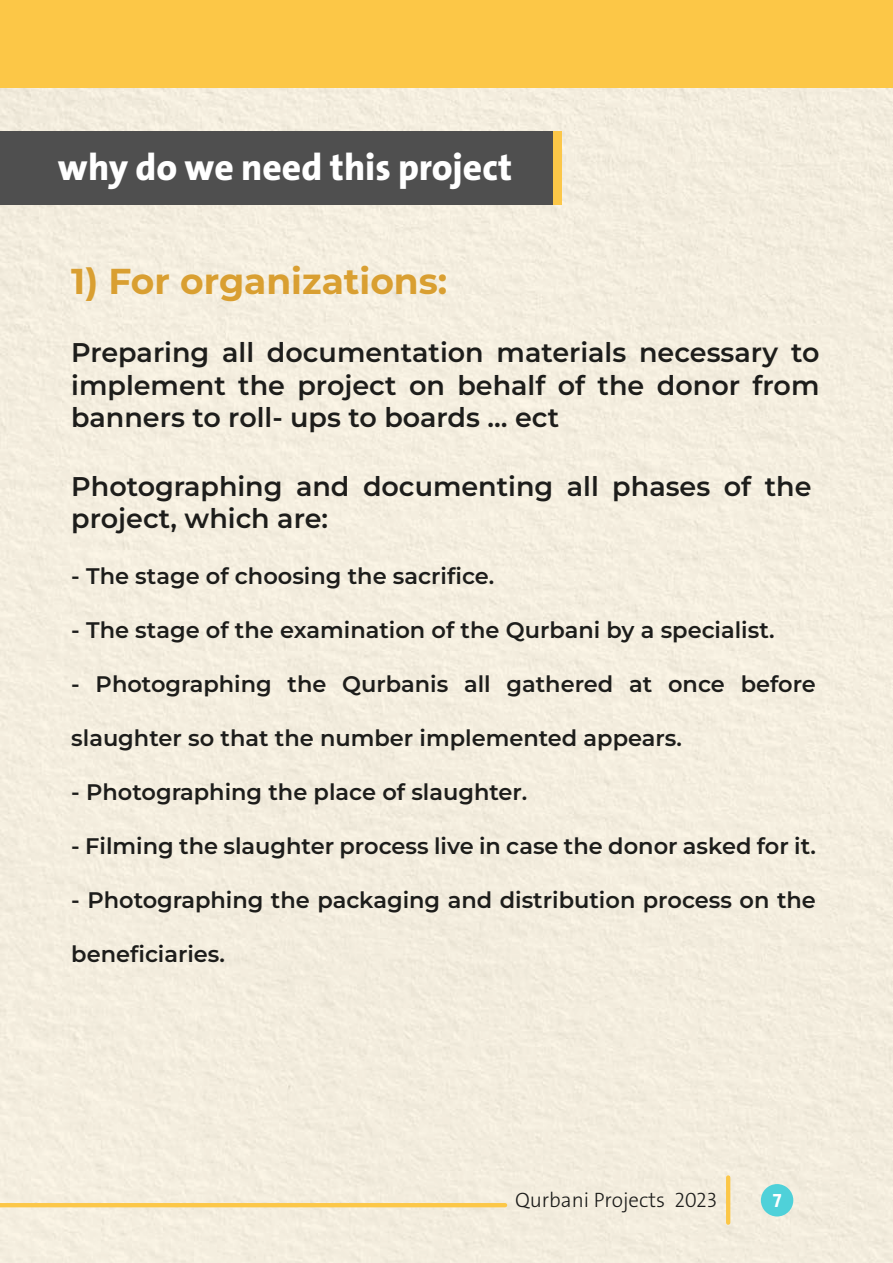
<style>
.page{position:relative;width:893px;height:1263px;background:#fff}
.page>*{position:absolute;margin:0;border:0;box-sizing:border-box;transform-origin:0 0}
.t1{font:800 37.5px "Bahij The Sans Arabic";color:#fff}
.t2{font:700 36px "Montserrat";color:#d99f31}
.t3{font:600 27px/32.4px "Montserrat";color:#1d1d1b;text-align:justify}
.t4{font:600 22.5px "Montserrat";color:#1d1d1b}
.t5{font:300 20.85px "The Sans Arabic";color:#1d1d1b}
.t6{font:700 19.2px "Bahij The Sans Arabic";color:#fff}
</style>
<div class="page">
<div style="left:0;top:88px;width:893px;height:1175px;background:#f4edde"></div>
<div style="left:0;top:0;width:893px;height:88px;background:#fcc747"></div>
<hr style="left:0;top:1203px;width:505px;height:4px;background:#fcc747">
<hr style="left:726px;top:1177px;width:4px;height:46px;background:#fcc747">
<div style="left:761px;top:1184px;width:32px;height:32px;background:#4fd1d9;border-radius:50%"></div>
<div style="left:0;top:132px;width:552px;height:73px;background:#4f4f4f"></div>
<h1 class="t1" style="left:58px;top:151px;width:456px">why do we need this project</h1>
<h2 class="t2" style="left:71px;top:257px;width:378px">1) For organizations:</h2>
<p class="t3" style="left:71px;top:338px;width:750px">Preparing all documentation materials necessary to implement the project on behalf of the donor from banners to roll- ups to boards Ö ect</p>
<p class="t3" style="left:71px;top:472px;width:742px">Photographing and documenting all phases of the project, which are:</p>
<p class="t4" style="left:71px;top:561px;width:425px">- The stage of choosing the sacrifice.</p>
<p class="t4" style="left:71px;top:620px;width:705px">- The stage of the examination of the Qurbani by a specialist.</p>
<p class="t4" style="left:71px;top:674px;width:746px">- Photographing the Qurbanis all gathered at once before</p>
<p class="t4" style="left:71px;top:728px;width:612px">slaughter so that the number implemented appears.</p>
<p class="t4" style="left:71px;top:782px;width:458px">- Photographing the place of slaughter.</p>
<p class="t4" style="left:71px;top:836px;width:746px">- Filming the slaughter process live in case the donor asked for it.</p>
<p class="t4" style="left:71px;top:890px;width:746px">- Photographing the packaging and distribution process on the</p>
<p class="t4" style="left:71px;top:939px;width:155px">beneficiaries.</p>
<p class="t5" style="left:515px;top:1191px;width:204px">Qurbani Projects 2023</p>
<p class="t6" style="left:773px;top:1193px;width:10px">7</p>
</div>
